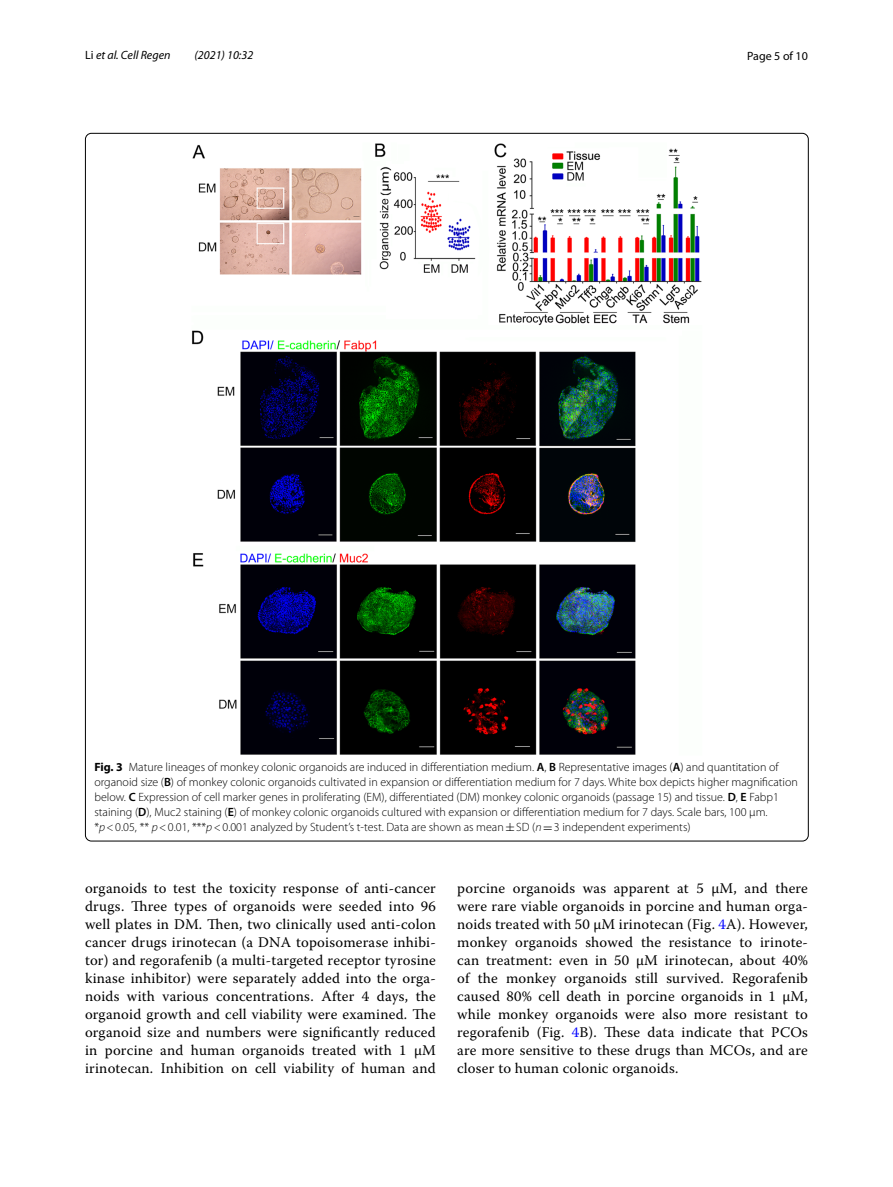
<style>
.page{position:relative;width:893px;height:1187px;background:#fff}
.page>*{position:absolute;margin:0;border:0;box-sizing:border-box;transform-origin:0 0}
.t1{font:14.7px/18px "Warnock Pro";letter-spacing:.015em;color:#000;text-align:justify}
.t2{font:300 12px/15px "Myriad Pro";color:#000}
.t3{font:italic 12px "Myriad Pro";color:#000}
.t4{font:12px "Myriad Pro";color:#000}
.s1{font-style:normal}
.s2{font-weight:700}
.s3{font-weight:600}
.s4{font-style:italic}
.s5{font-family:"MTSY";font-weight:400}
.s6{color:#00f}
</style>
<div class="page">
<img style="left:192px;top:143px;width:510px;height:612px">
<p class="t3" style="left:85px;top:48px;width:87px"><span class="s1">Li</span> et al. Cell Regen</p>
<p class="t3" style="left:195px;top:48px;width:60px">(2021) 10:32</p>
<p class="t4" style="left:747px;top:48px;width:62px">Page 5 of 10</p>
<p class="t2" style="left:94px;top:759px;width:705px"><span class="s2">Fig. 3</span> Mature lineages of monkey colonic organoids are induced in differentiation medium. <span class="s3">A</span>, <span class="s3">B</span> Representative images (<span class="s3">A</span>) and quantitation of organoid size (<span class="s3">B</span>) of monkey colonic organoids cultivated in expansion or differentiation medium for 7 days. White box depicts higher magnification below. <span class="s3">C</span> Expression of cell marker genes in proliferating (EM), differentiated (DM) monkey colonic organoids (passage 15) and tissue. <span class="s3">D</span>, <span class="s3">E</span> Fabp1 staining (<span class="s3">D</span>), Muc2 staining (<span class="s3">E</span>) of monkey colonic organoids cultured with expansion or differentiation medium for 7 days. Scale bars, 100 μm. *<span class="s4">p</span>&lt;0.05, ** <span class="s4">p</span>&lt;0.01, ***<span class="s4">p</span>&lt;0.001 analyzed by Student’s t-test. Data are shown as mean<span class="s5">±</span>SD (<span class="s4">n</span><span class="s5">=</span>3 independent experiments)</p>
<p class="t1" style="left:85px;top:879px;width:352px">organoids to test the toxicity response of anti-cancer drugs. Three types of organoids were seeded into 96 well plates in DM. Then, two clinically used anti-colon cancer drugs irinotecan (a DNA topoisomerase inhibi&shy;tor) and regorafenib (a multi-targeted receptor tyrosine kinase inhibitor) were separately added into the orga&shy;noids with various concentrations. After 4 days, the organoid growth and cell viability were examined. The organoid size and numbers were significantly reduced in porcine and human organoids treated with 1 μM irinotecan. Inhibition on cell viability of human and</p>
<p class="t1" style="left:457px;top:879px;width:352px">porcine organoids was apparent at 5 μM, and there were rare viable organoids in porcine and human orga&shy;noids treated with 50 μM irinotecan (Fig. <span class="s6">4</span>A). However, monkey organoids showed the resistance to irinote&shy;can treatment: even in 50 μM irinotecan, about 40% of the monkey organoids still survived. Regorafenib caused 80% cell death in porcine organoids in 1 μM, while monkey organoids were also more resistant to regorafenib (Fig. <span class="s6">4</span>B). These data indicate that PCOs are more sensitive to these drugs than MCOs, and are closer to human colonic organoids.</p>
</div>
